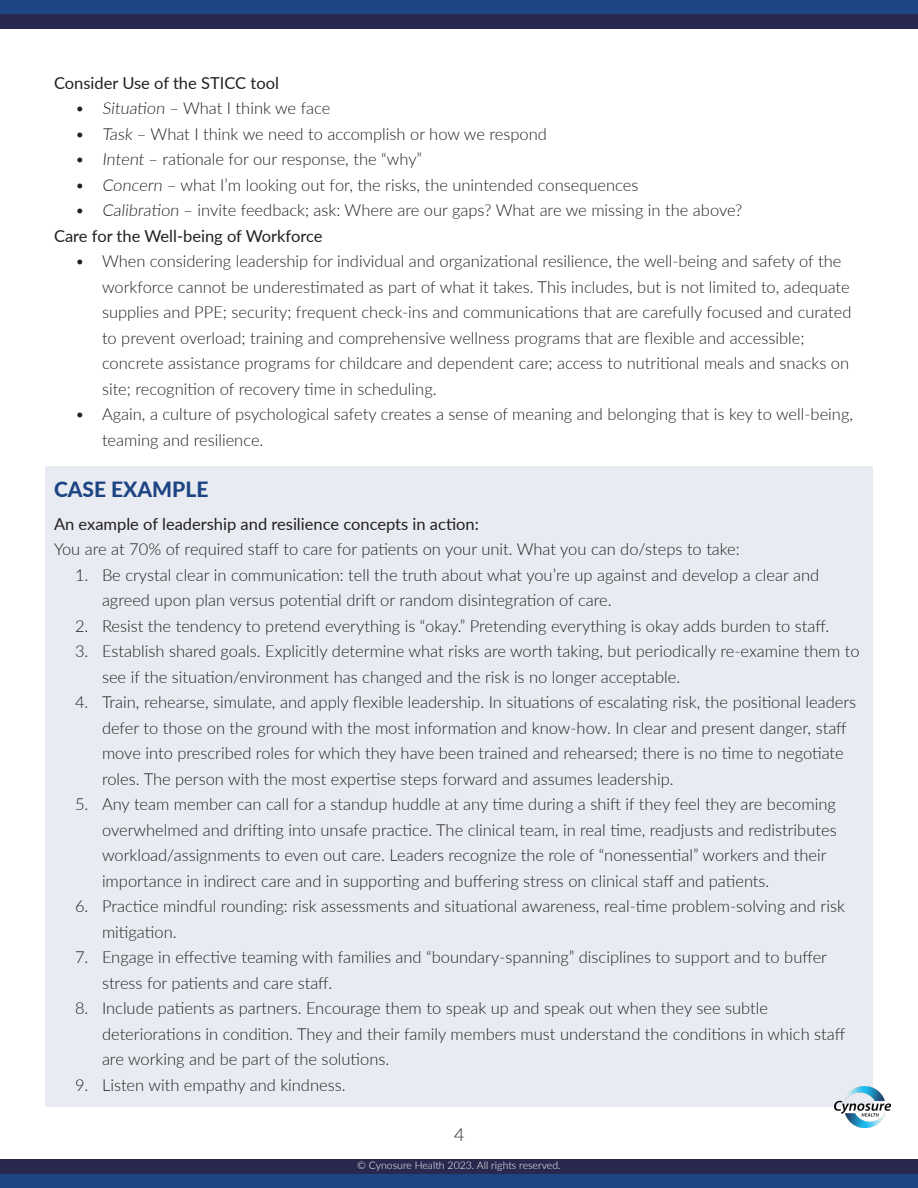
<style>
.page{position:relative;width:918px;height:1188px;background:#fff}
.page>*{position:absolute;margin:0;border:0;box-sizing:border-box;transform-origin:0 0}
.t1{font:800 21px "Lato";color:#1d4483}
.t2{font:300 18px "Lato";color:#231f20}
.t3{font:300 16.5px/25.5px "Lato";color:#231f20}
.t4{font:16.5px "Lato";color:#231f20}
.t5{font:300 10.5px "Lato";color:#fff}
</style>
<div class="page">
<div style="left:46px;top:467px;width:827px;height:640px;background:#e8ecf2"></div>
<div style="left:0;top:0;width:918px;height:14px;background:#1d4483"></div>
<div style="left:0;top:14px;width:918px;height:15px;background:#292950"></div>
<div style="left:0;top:1174px;width:918px;height:14px;background:#1d4483"></div>
<div style="left:0;top:1159px;width:918px;height:15px;background:#292950"></div>
<img style="left:835px;top:1086px;width:55px;height:42px">
<p class="t4" style="left:54px;top:71px;width:226px">Consider Use of the STICC tool</p>
<p class="t3" style="left:75px;top:95px;width:257px">• Situation – What I think we face</p>
<p class="t3" style="left:75px;top:121px;width:473px">• Task – What I think we need to accomplish or how we respond</p>
<p class="t3" style="left:75px;top:146px;width:349px">• Intent – rationale for our response, the “why”</p>
<p class="t3" style="left:75px;top:172px;width:565px">• Concern – what I’m looking out for, the risks, the unintended consequences</p>
<p class="t3" style="left:75px;top:197px;width:669px">• Calibration – invite feedback; ask: Where are our gaps? What are we missing in the above?</p>
<p class="t4" style="left:54px;top:224px;width:270px">Care for the Well-being of Workforce</p>
<p class="t3" style="left:102px;top:248px;width:751px;text-indent:-27px">• When considering leadership for individual and organizational resilience, the well-being and safety of the workforce cannot be underestimated as part of what it takes. This includes, but is not limited to, adequate supplies and PPE; security; frequent check-ins and communications that are carefully focused and curated to prevent overload; training and comprehensive wellness programs that are flexible and accessible; concrete assistance programs for childcare and dependent care; access to nutritional meals and snacks on site; recognition of recovery time in scheduling.</p>
<p class="t3" style="left:102px;top:401px;width:753px;text-indent:-27px">• Again, a culture of psychological safety creates a sense of meaning and belonging that is key to well-being, teaming and resilience.</p>
<p class="t1" style="left:54px;top:474px;width:156px">CASE EXAMPLE</p>
<p class="t4" style="left:54px;top:512px;width:426px">An example of leadership and resilience concepts in action:</p>
<p class="t3" style="left:54px;top:536px;width:687px">You are at 70% of required staff to care for patients on your unit. What you can do/steps to take:</p>
<p class="t3" style="left:102px;top:562px;width:719px;text-indent:-27px">1. Be crystal clear in communication: tell the truth about what you’re up against and develop a clear and agreed upon plan versus potential drift or random disintegration of care.</p>
<p class="t3" style="left:75px;top:613px;width:756px">2. Resist the tendency to pretend everything is “okay.” Pretending everything is okay adds burden to staff.</p>
<p class="t3" style="left:102px;top:638px;width:759px;text-indent:-27px">3. Establish shared goals. Explicitly determine what risks are worth taking, but periodically re-examine them to see if the situation/environment has changed and the risk is no longer acceptable.</p>
<p class="t3" style="left:102px;top:689px;width:756px;text-indent:-27px">4. Train, rehearse, simulate, and apply flexible leadership. In situations of escalating risk, the positional leaders defer to those on the ground with the most information and know-how. In clear and present danger, staff move into prescribed roles for which they have been trained and rehearsed; there is no time to negotiate roles. The person with the most expertise steps forward and assumes leadership.</p>
<p class="t3" style="left:102px;top:791px;width:736px;text-indent:-27px">5. Any team member can call for a standup huddle at any time during a shift if they feel they are becoming overwhelmed and drifting into unsafe practice. The clinical team, in real time, readjusts and redistributes workload/assignments to even out care. Leaders recognize the role of “nonessential” workers and their importance in indirect care and in supporting and buffering stress on clinical staff and patients.</p>
<p class="t3" style="left:102px;top:893px;width:744px;text-indent:-27px">6. Practice mindful rounding: risk assessments and situational awareness, real-time problem-solving and risk mitigation.</p>
<p class="t3" style="left:102px;top:944px;width:727px;text-indent:-27px">7. Engage in effective teaming with families and “boundary-spanning” disciplines to support and to buffer stress for patients and care staff.</p>
<p class="t3" style="left:102px;top:995px;width:745px;text-indent:-27px">8. Include patients as partners. Encourage them to speak up and speak out when they see subtle deteriorations in condition. They and their family members must understand the conditions in which staff are working and be part of the solutions.</p>
<p class="t3" style="left:75px;top:1072px;width:272px">9. Listen with empathy and kindness.</p>
<p class="t2" style="left:454px;top:1122px;width:12px">4</p>
<p class="t5" style="left:357px;top:1158px;width:205px">© Cynosure Health 2023. All rights reserved.</p>
</div>
